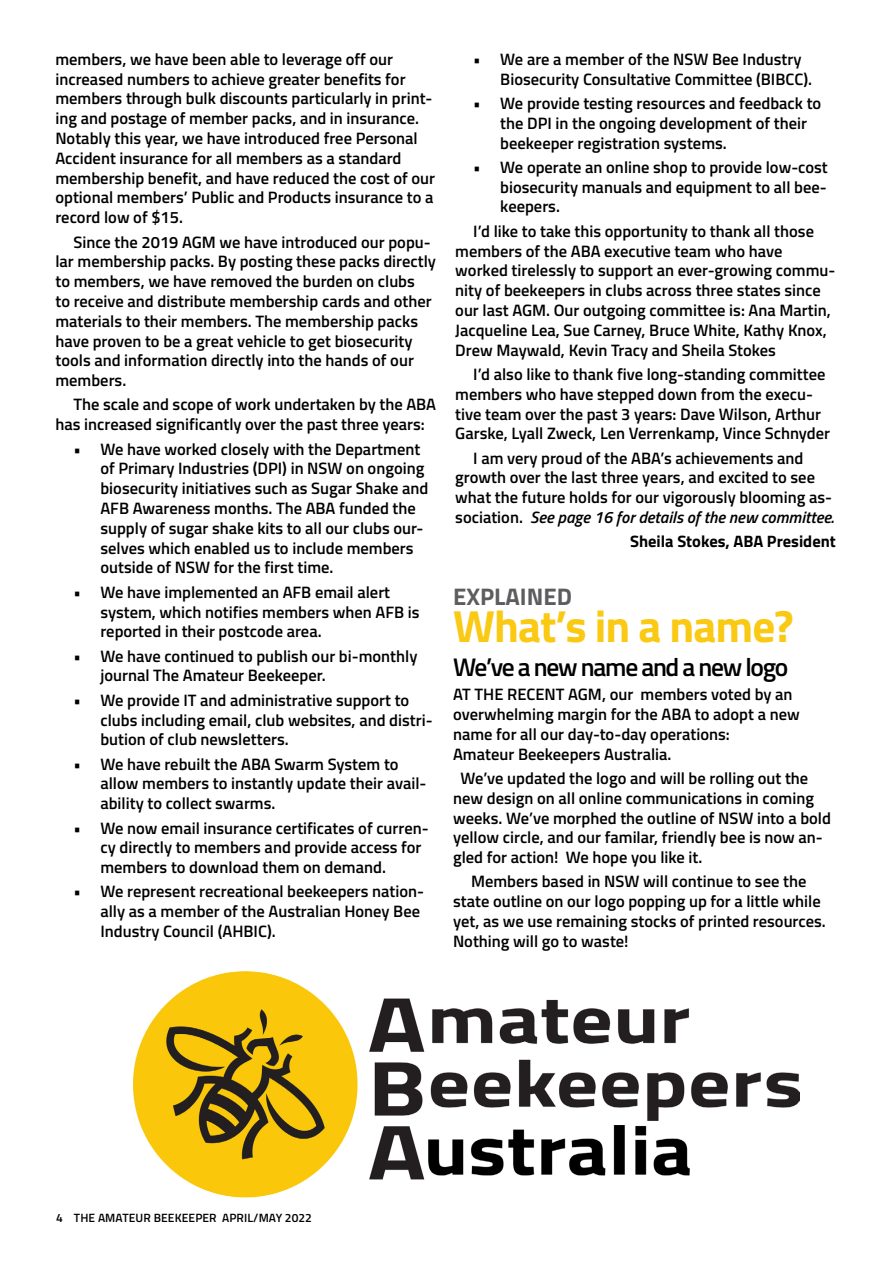
<style>
.page{position:relative;width:893px;height:1263px;background:#fff}
.page>*{position:absolute;margin:0;border:0;box-sizing:border-box;transform-origin:0 0}
.t1{font:700 45px "Titillium";letter-spacing:-.02em;color:#fac913}
.t2{font:600 25.5px "Titillium";letter-spacing:-.05em;color:#000}
.t3{font:700 24px "Titillium";color:#5d5d60}
.t4{font:600 16.5px/19.8px "Titillium";color:#000}
.t5{font:700 16.5px "Titillium";color:#000}
.t6{font:600 12px "Titillium";letter-spacing:.01em;color:#000}
.s1{font-style:italic}
</style>
<div class="page">
<img style="left:133px;top:972px;width:667px;height:226px">
<p class="t4" style="left:55px;top:48px;width:381px">members, we have been able to leverage off our increased numbers to achieve greater benefits for members through bulk discounts particularly in print&shy;ing and postage of member packs, and in insurance.<br>Notably this year, we have introduced free Personal Accident insurance for all members as a standard membership benefit, and have reduced the cost of our optional members’ Public and Products insurance to a record low of $15.</p>
<p class="t4" style="left:55px;top:231px;width:382px;text-indent:18px">Since the 2019 AGM we have introduced our popu&shy;lar membership packs. By posting these packs directly to members, we have removed the burden on clubs<br>to receive and distribute membership cards and other materials to their members. The membership packs have proven to be a great vehicle to get biosecurity tools and information directly into the hands of our members.</p>
<p class="t4" style="left:55px;top:394px;width:382px;text-indent:18px">The scale and scope of work undertaken by the ABA has increased significantly over the past three years:</p>
<p class="t4" style="left:100px;top:438px;width:329px;text-indent:-27px">• We have worked closely with the Department of Primary Industries (DPI) in NSW on ongoing biosecurity initiatives such as Sugar Shake and AFB Awareness months. The ABA funded the supply of sugar shake kits to all our clubs our&shy;selves which enabled us to include members outside of NSW for the first time.</p>
<p class="t4" style="left:100px;top:581px;width:321px;text-indent:-27px">• We have implemented an AFB email alert system, which notifies members when AFB is reported in their postcode area.</p>
<p class="t4" style="left:100px;top:645px;width:319px;text-indent:-27px">• We have continued to publish our bi-monthly journal The Amateur Beekeeper.</p>
<p class="t4" style="left:100px;top:689px;width:334px;text-indent:-27px">• We provide IT and administrative support to clubs including email, club websites, and distri&shy;bution of club newsletters.</p>
<p class="t4" style="left:100px;top:753px;width:328px;text-indent:-27px">• We have rebuilt the ABA Swarm System to allow members to instantly update their avail&shy;ability to collect swarms.</p>
<p class="t4" style="left:100px;top:817px;width:330px;text-indent:-27px">• We now email insurance certificates of curren&shy;cy directly to members and provide access for members to download them on demand.</p>
<p class="t4" style="left:100px;top:881px;width:325px;text-indent:-27px">• We represent recreational beekeepers nation&shy;ally as a member of the Australian Honey Bee<br>Industry Council (AHBIC).</p>
<p class="t4" style="left:500px;top:48px;width:313px;text-indent:-27px">• We are a member of the NSW Bee Industry<br>Biosecurity Consultative Committee (BIBCC).</p>
<p class="t4" style="left:500px;top:92px;width:323px;text-indent:-27px">• We provide testing resources and feedback to the DPI in the ongoing development of their beekeeper registration systems.</p>
<p class="t4" style="left:500px;top:156px;width:329px;text-align:justify;text-indent:-27px">• We operate an online shop to provide low-cost biosecurity manuals and equipment to all bee&shy;keepers.</p>
<p class="t4" style="left:455px;top:220px;width:382px;text-indent:18px">I’d like to take this opportunity to thank all those members of the ABA executive team who have worked tirelessly to support an ever-growing commu&shy;nity of beekeepers in clubs across three states since our last AGM. Our outgoing committee is: Ana Martin, Jacqueline Lea, Sue Carney, Bruce White, Kathy Knox, Drew Maywald, Kevin Tracy and Sheila Stokes</p>
<p class="t4" style="left:455px;top:363px;width:376px;text-indent:18px">I’d also like to thank five long-standing committee members who have stepped down from the execu&shy;tive team over the past 3 years: Dave Wilson, Arthur Garske, Lyall Zweck, Len Verrenkamp, Vince Schnyder</p>
<p class="t4" style="left:455px;top:447px;width:380px;text-indent:18px">I am very proud of the ABA’s achievements and growth over the last three years, and excited to see what the future holds for our vigorously blooming as&shy;sociation. <span class="s1">See page 16 for details of the new committee.</span></p>
<p class="t5" style="left:630px;top:529px;width:207px">Sheila Stokes, ABA President</p>
<h3 class="t3" style="left:453px;top:578px;width:120px">EXPLAINED</h3>
<h1 class="t1" style="left:453px;top:592px;width:342px">What’s in a name?</h1>
<h2 class="t2" style="left:453px;top:648px;width:337px">We’ve a new name and a new logo</h2>
<p class="t4" style="left:453px;top:684px;width:348px">AT THE RECENT AGM, our members voted by an overwhelming margin for the ABA to adopt a new name for all our day-to-day operations:<br>Amateur Beekeepers Australia.</p>
<p class="t4" style="left:453px;top:767px;width:379px;text-indent:7px">We’ve updated the logo and will be rolling out the new design on all online communications in coming weeks. We’ve morphed the outline of NSW into a bold yellow circle, and our familar, friendly bee is now an&shy;gled for action! We hope you like it.</p>
<p class="t4" style="left:453px;top:871px;width:374px;text-indent:18px">Members based in NSW will continue to see the state outline on our logo popping up for a little while yet, as we use remaining stocks of printed resources.<br>Nothing will go to waste!</p>
<p class="t6" style="left:56px;top:1209px;width:257px">4 THE AMATEUR BEEKEEPER APRIL/MAY 2022</p>
</div>
